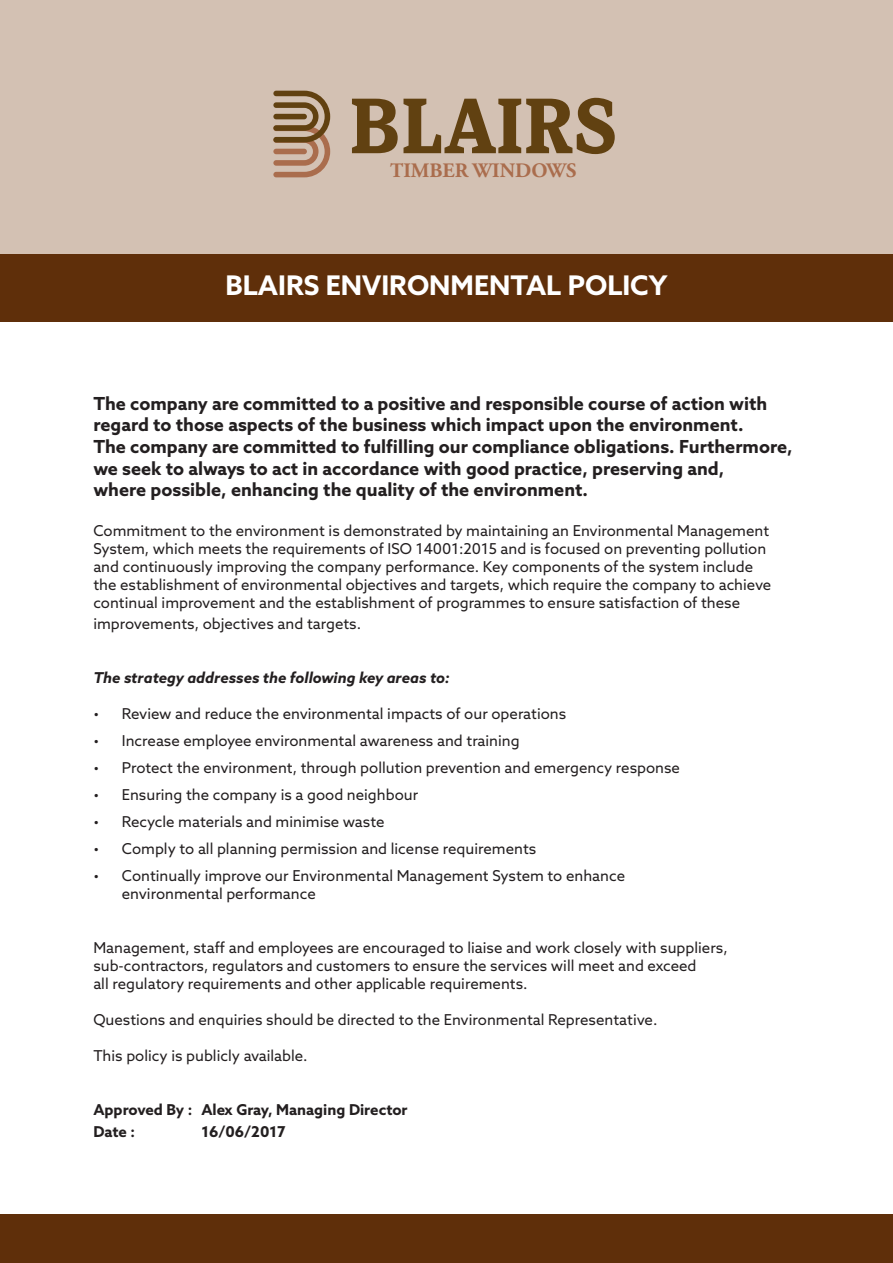
<style>
.page{position:relative;width:893px;height:1263px;background:#fff}
.page>*{position:absolute;margin:0;border:0;box-sizing:border-box;transform-origin:0 0}
.t1{font:700 27px "Azo Sans";color:#fff}
.t2{font:700 20.55px "Adobe Garamond Pro";color:#aa6d4d}
.t3{font:700 18px "Azo Sans";color:#231f20}
.t4{font:15px "Azo Sans";color:#231f20}
.t5{font:700 15px "Azo Sans";color:#231f20}
.t6{font:italic 700 15px "Azo Sans";color:#231f20}
</style>
<div class="page">
<div style="left:0;top:0;width:893px;height:255px;background:#d3c1b3"></div>
<svg style="left:273px;top:91px;width:57px;height:86px"></svg>
<div style="left:273px;top:114px;width:34px;height:5px;background:#614111;border-radius:3px"></div>
<svg style="left:352px;top:98px;width:263px;height:56px"></svg>
<div style="left:0;top:1214px;width:893px;height:49px;background:#5f2f0a"></div>
<div style="left:0;top:255px;width:893px;height:67px;background:#5f2f0a"></div>
<h2 class="t2" style="left:390px;top:159px;width:188px">TIMBER WINDOWS</h2>
<p class="t1" style="left:226px;top:267px;width:443px">BLAIRS ENVIRONMENTAL POLICY</p>
<p class="t3" style="left:93px;top:391px;width:675px">The company are committed to a positive and responsible course of action with</p>
<p class="t3" style="left:93px;top:413px;width:652px">regard to those aspects of the business which impact upon the environment.</p>
<p class="t3" style="left:93px;top:434px;width:701px">The company are committed to fulfilling our compliance obligations. Furthermore,</p>
<p class="t3" style="left:93px;top:456px;width:632px">we seek to always to act in accordance with good practice, preserving and,</p>
<p class="t3" style="left:93px;top:478px;width:496px">where possible, enhancing the quality of the environment.</p>
<p class="t4" style="left:93px;top:521px;width:677px">Commitment to the environment is demonstrated by maintaining an Environmental Management</p>
<p class="t4" style="left:93px;top:539px;width:674px">System, which meets the requirements of ISO 14001:2015 and is focused on preventing pollution</p>
<p class="t4" style="left:93px;top:557px;width:661px">and continuously improving the company performance. Key components of the system include</p>
<p class="t4" style="left:93px;top:575px;width:679px">the establishment of environmental objectives and targets, which require the company to achieve</p>
<p class="t4" style="left:93px;top:593px;width:648px">continual improvement and the establishment of programmes to ensure satisfaction of these</p>
<p class="t4" style="left:93px;top:614px;width:269px">improvements, objectives and targets.</p>
<p class="t6" style="left:93px;top:668px;width:358px">The strategy addresses the following key areas to:</p>
<p class="t4" style="left:93px;top:704px;width:474px">• Review and reduce the environmental impacts of our operations</p>
<p class="t4" style="left:93px;top:731px;width:428px">• Increase employee environmental awareness and training</p>
<p class="t4" style="left:93px;top:758px;width:588px">• Protect the environment, through pollution prevention and emergency response</p>
<p class="t4" style="left:93px;top:785px;width:326px">• Ensuring the company is a good neighbour</p>
<p class="t4" style="left:93px;top:812px;width:293px">• Recycle materials and minimise waste</p>
<p class="t4" style="left:93px;top:839px;width:445px">• Comply to all planning permission and license requirements</p>
<p class="t4" style="left:93px;top:866px;width:533px">• Continually improve our Environmental Management System to enhance</p>
<p class="t4" style="left:122px;top:884px;width:195px">environmental performance</p>
<p class="t4" style="left:93px;top:938px;width:636px">Management, staff and employees are encouraged to liaise and work closely with suppliers,</p>
<p class="t4" style="left:93px;top:956px;width:605px">sub-contractors, regulators and customers to ensure the services will meet and exceed</p>
<p class="t4" style="left:93px;top:974px;width:436px">all regulatory requirements and other applicable requirements.</p>
<p class="t4" style="left:93px;top:1010px;width:566px">Questions and enquiries should be directed to the Environmental Representative.</p>
<p class="t4" style="left:93px;top:1046px;width:216px">This policy is publicly available.</p>
<p class="t5" style="left:93px;top:1100px;width:316px">Approved By : Alex Gray, Managing Director</p>
<p class="t5" style="left:93px;top:1122px;width:43px">Date :</p>
<p class="t5" style="left:201px;top:1122px;width:86px">16/06/2017</p>
</div>
